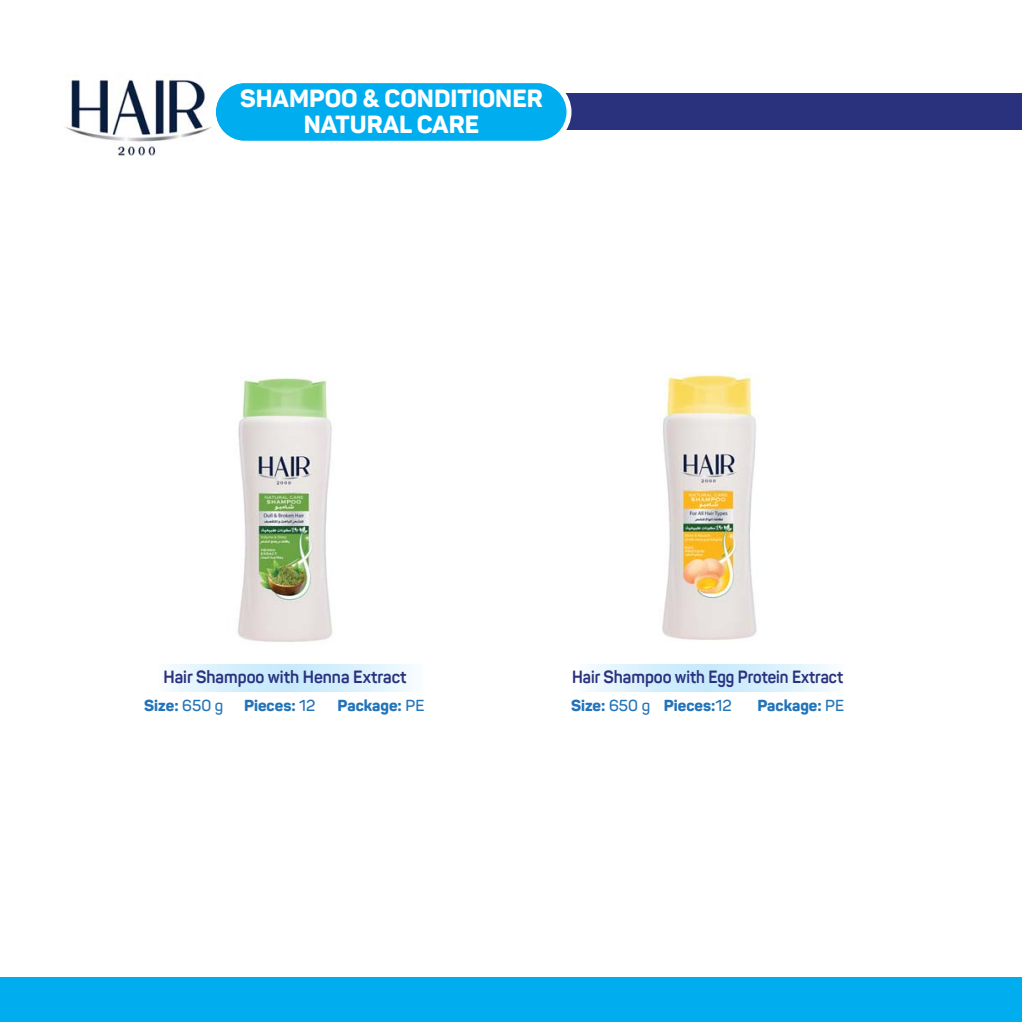
<style>
.page{position:relative;width:1022px;height:1022px;background:#fff}
.page>*{position:absolute;margin:0;border:0;box-sizing:border-box;transform-origin:0 0}
.t1{font:800 24.5px/25.9px "Panton";color:#fff;text-align:center}
.t2{font:700 17.5px "Panton";color:#2a317d;scale:.9 1}
.t3{font:700 17.5px "Panton";color:#2a317d;scale:.94 1}
.t4{font:800 15.75px "Panton";color:#2173ba}
.s1{font-weight:600}
</style>
<div class="page">
<div style="left:0;top:977px;width:1022px;height:45px;background:#00aeef"></div>
<div style="left:230px;top:93px;width:776px;height:37px;background:#2a317d"></div>
<div style="left:228px;top:83px;width:343px;height:58px;background:#00aeef"></div>
<div style="left:1006px;top:93px;width:16px;height:37px;background:#2a317d"></div>
<svg style="left:169px;top:664px;width:243px;height:28px;background:#d9f0fc"></svg>
<svg style="left:589px;top:664px;width:242px;height:28px;background:#d9f0fc"></svg>
<img style="left:237px;top:378px;width:96px;height:264px">
<img style="left:662px;top:374px;width:95px;height:266px">
<img style="left:65px;top:77px;width:146px;height:79px">
<img style="left:211px;top:88px;width:17px;height:47px">
<h1 class="t1" style="left:240px;top:86px;width:304px">SHAMPOO &amp; CONDITIONER<br>NATURAL CARE</h1>
<p class="t3" style="left:163px;top:669px;width:260px">Hair Shampoo with Henna Extract</p>
<p class="t4" style="left:144px;top:697px;width:81px">Size: <span class="s1">650 g</span></p>
<p class="t4" style="left:244px;top:697px;width:73px">Pieces: <span class="s1">12</span></p>
<p class="t4" style="left:337px;top:697px;width:88px">Package: <span class="s1">PE</span></p>
<p class="t2" style="left:572px;top:669px;width:303px">Hair Shampoo with Egg Protein Extract</p>
<p class="t4" style="left:571px;top:697px;width:162px">Size: <span class="s1">650 g</span> Pieces:<span class="s1">12</span></p>
<p class="t4" style="left:757px;top:697px;width:88px">Package: <span class="s1">PE</span></p>
</div>
